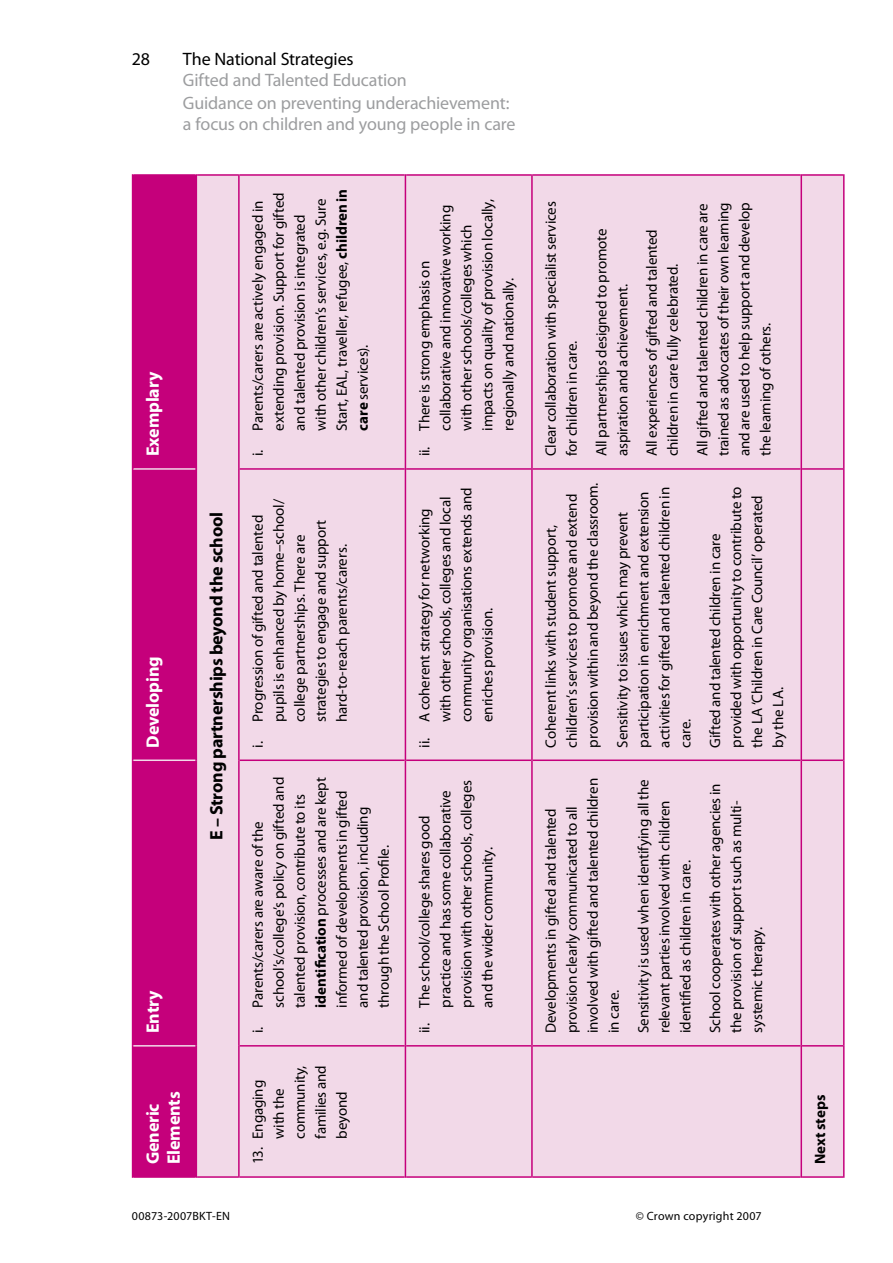
<style>
.page{position:relative;width:893px;height:1263px;background:#fff}
.page>*{position:absolute;margin:0;border:0;box-sizing:border-box;transform-origin:0 0}
.t1{font:18px/23.1px "Myriad Pro";letter-spacing:-.005em;color:#9c9d9f}
.t2{font:700 18px/21px "Myriad Pro";letter-spacing:-.01em;color:#fff}
.t3{font:700 18px "Myriad Pro";letter-spacing:-.01em;color:#000}
.t4{font:18px "Myriad Pro";letter-spacing:-.01em;color:#000}
.t5{font:15px/21px "Myriad Pro";letter-spacing:-.01em;color:#000}
.t6{font:700 15px "Myriad Pro";color:#000}
.t7{font:12px "Myriad Pro";letter-spacing:.015em;color:#000}
.s1{font-weight:700}
</style>
<div class="page">
<div style="left:133px;top:176px;width:63px;height:1000px;background:#c5007b"></div>
<div style="left:197px;top:176px;width:646px;height:1000px;background:#f2d9e8"></div>
<hr style="left:800px;top:760px;width:2px;height:286px;background:#c5007b">
<hr style="left:800px;top:469px;width:2px;height:291px;background:#c5007b">
<hr style="left:240px;top:759px;width:165px;height:2px;background:#c5007b">
<hr style="left:406px;top:759px;width:125px;height:2px;background:#c5007b">
<hr style="left:533px;top:759px;width:267px;height:2px;background:#c5007b">
<hr style="left:802px;top:759px;width:41px;height:2px;background:#c5007b">
<hr style="left:240px;top:1176px;width:165px;height:2px;background:#c5007b">
<hr style="left:406px;top:1176px;width:125px;height:2px;background:#c5007b">
<hr style="left:533px;top:1176px;width:267px;height:2px;background:#c5007b">
<hr style="left:800px;top:1046px;width:2px;height:132px;background:#c5007b">
<hr style="left:802px;top:1176px;width:41px;height:2px;background:#c5007b">
<hr style="left:802px;top:1045px;width:41px;height:1px;background:#c5007b">
<hr style="left:132px;top:1046px;width:1px;height:132px;background:#c5007b">
<hr style="left:133px;top:1176px;width:63px;height:2px;background:#c5007b">
<hr style="left:132px;top:760px;width:1px;height:286px;background:#c5007b">
<hr style="left:132px;top:469px;width:1px;height:291px;background:#c5007b">
<hr style="left:405px;top:1046px;width:1px;height:132px;background:#c5007b">
<hr style="left:405px;top:760px;width:1px;height:286px;background:#c5007b">
<hr style="left:405px;top:469px;width:1px;height:291px;background:#c5007b">
<hr style="left:531px;top:1046px;width:2px;height:132px;background:#c5007b">
<hr style="left:531px;top:760px;width:2px;height:286px;background:#c5007b">
<hr style="left:531px;top:469px;width:2px;height:291px;background:#c5007b">
<hr style="left:843px;top:1046px;width:2px;height:132px;background:#c5007b">
<hr style="left:843px;top:760px;width:2px;height:286px;background:#c5007b">
<hr style="left:843px;top:469px;width:2px;height:291px;background:#c5007b">
<hr style="left:800px;top:174px;width:2px;height:295px;background:#c5007b">
<hr style="left:133px;top:1045px;width:63px;height:1px;background:#f2d9e8">
<hr style="left:133px;top:759px;width:63px;height:2px;background:#f2d9e8">
<hr style="left:133px;top:468px;width:63px;height:2px;background:#f2d9e8">
<hr style="left:802px;top:174px;width:41px;height:2px;background:#c5007b">
<hr style="left:196px;top:1046px;width:1px;height:132px;background:#c5007b">
<hr style="left:196px;top:760px;width:1px;height:286px;background:#c5007b">
<hr style="left:196px;top:469px;width:1px;height:291px;background:#c5007b">
<hr style="left:196px;top:174px;width:1px;height:295px;background:#c5007b">
<hr style="left:132px;top:174px;width:1px;height:295px;background:#c5007b">
<hr style="left:405px;top:174px;width:1px;height:295px;background:#c5007b">
<hr style="left:531px;top:174px;width:2px;height:295px;background:#c5007b">
<hr style="left:843px;top:174px;width:2px;height:295px;background:#c5007b">
<hr style="left:133px;top:174px;width:63px;height:2px;background:#c5007b">
<hr style="left:197px;top:1176px;width:41px;height:2px;background:#c5007b">
<hr style="left:197px;top:174px;width:41px;height:2px;background:#c5007b">
<hr style="left:238px;top:1046px;width:2px;height:132px;background:#c5007b">
<hr style="left:238px;top:760px;width:2px;height:286px;background:#c5007b">
<hr style="left:240px;top:1045px;width:165px;height:1px;background:#c5007b">
<hr style="left:238px;top:469px;width:2px;height:291px;background:#c5007b">
<hr style="left:238px;top:174px;width:2px;height:295px;background:#c5007b">
<hr style="left:240px;top:174px;width:165px;height:2px;background:#c5007b">
<hr style="left:406px;top:1045px;width:125px;height:1px;background:#c5007b">
<hr style="left:406px;top:174px;width:125px;height:2px;background:#c5007b">
<hr style="left:533px;top:1045px;width:267px;height:1px;background:#c5007b">
<hr style="left:533px;top:174px;width:267px;height:2px;background:#c5007b">
<hr style="left:240px;top:468px;width:165px;height:2px;background:#c5007b">
<hr style="left:406px;top:468px;width:125px;height:2px;background:#c5007b">
<hr style="left:533px;top:468px;width:267px;height:2px;background:#c5007b">
<hr style="left:802px;top:468px;width:41px;height:2px;background:#c5007b">
<p class="t4" style="left:132px;top:47px;width:20px">28</p>
<p class="t4" style="left:183px;top:47px;width:172px">The National Strategies</p>
<p class="t1" style="left:183px;top:68px;width:328px">Gifted and Talented Education<br>Guidance on preventing underachievement:</p>
<p class="t1" style="left:183px;top:112px;width:334px">a focus on children and young people in care</p>
<p class="t2" style="left:142px;top:456px;width:86px;rotate:-90deg">Exemplary</p>
<p class="t2" style="left:142px;top:747px;width:92px;rotate:-90deg">Developing</p>
<p class="t2" style="left:142px;top:1033px;width:44px;rotate:-90deg">Entry</p>
<p class="t3" style="left:205px;top:840px;width:329px;rotate:-90deg">E – Strong partnerships beyond the school</p>
<p class="t5" style="left:247px;top:431px;width:243px;text-indent:-26px;rotate:-90deg">i. Parents/carers are actively engaged in extending provision. Support for gifted and talented provision is integrated with other children’s services, e.g. Sure Start, EAL, traveller, refugee, <span class="s1">children in care</span> services).</p>
<p class="t5" style="left:247px;top:722px;width:224px;text-indent:-26px;rotate:-90deg">i. Progression of gifted and talented pupils is enhanced by home–school/ college partnerships. There are strategies to engage and support hard-to-reach parents/carers.</p>
<p class="t5" style="left:247px;top:1007px;width:232px;text-indent:-26px;rotate:-90deg">i. Parents/carers are aware of the school’s/college’s policy on gifted and talented provision, contribute to its <span class="s1">identification</span> processes and are kept informed of developments in gifted and talented provision, including through the School Profile.</p>
<p class="t5" style="left:414px;top:431px;width:233px;text-indent:-26px;rotate:-90deg">ii. There is strong emphasis on collaborative and innovative working with other schools/colleges which impacts on quality of provision locally, regionally and nationally.</p>
<p class="t5" style="left:414px;top:722px;width:236px;text-indent:-26px;rotate:-90deg">ii. A coherent strategy for networking with other schools, colleges and local community organisations extends and enriches provision.</p>
<p class="t5" style="left:435px;top:1007px;width:229px;rotate:-90deg">practice and has some collaborative provision with other schools, colleges and the wider community.</p>
<p class="t5" style="left:414px;top:1007px;width:194px;rotate:-90deg">The school/college shares good</p>
<p class="t5" style="left:414px;top:1033px;width:11px;rotate:-90deg">ii.</p>
<p class="t2" style="left:142px;top:1164px;width:74px;rotate:-90deg">Generic<br>Elements</p>
<p class="t5" style="left:247px;top:1139px;width:75px;text-indent:-26px;rotate:-90deg">13. Engaging with the community, families and beyond</p>
<p class="t5" style="left:540px;top:456px;width:256px;rotate:-90deg">Clear collaboration with specialist services for children in care.</p>
<p class="t5" style="left:591px;top:456px;width:229px;rotate:-90deg">All partnerships designed to promote aspiration and achievement.</p>
<p class="t5" style="left:641px;top:456px;width:229px;rotate:-90deg">All experiences of gifted and talented children in care fully celebrated.</p>
<p class="t5" style="left:692px;top:456px;width:255px;text-align:justify;rotate:-90deg">All gifted and talented children in care are trained as advocates of their own learning and are used to help support and develop the learning of others.</p>
<p class="t5" style="left:540px;top:747px;width:267px;rotate:-90deg">Coherent links with student support, children’s services to promote and extend provision within and beyond the classroom.</p>
<p class="t5" style="left:612px;top:747px;width:262px;rotate:-90deg">Sensitivity to issues which may prevent participation in enrichment and extension activities for gifted and talented children in care.</p>
<p class="t5" style="left:704px;top:747px;width:263px;rotate:-90deg">Gifted and talented children in care provided with opportunity to contribute to the LA ‘Children in Care Council’ operated by the LA.</p>
<p class="t5" style="left:540px;top:1033px;width:256px;rotate:-90deg">Developments in gifted and talented provision clearly communicated to all involved with gifted and talented children in care.</p>
<p class="t5" style="left:633px;top:1033px;width:255px;rotate:-90deg">Sensitivity is used when identifying all the relevant parties involved with children identified as children in care.</p>
<p class="t5" style="left:704px;top:1033px;width:251px;rotate:-90deg">School cooperates with other agencies in the provision of support such as multi&shy;systemic therapy.</p>
<p class="t7" style="left:132px;top:1209px;width:100px">00873-2007BKT-EN</p>
<p class="t7" style="left:636px;top:1209px;width:127px">© Crown copyright 2007</p>
<p class="t6" style="left:810px;top:1164px;width:71px;rotate:-90deg">Next steps</p>
</div>
